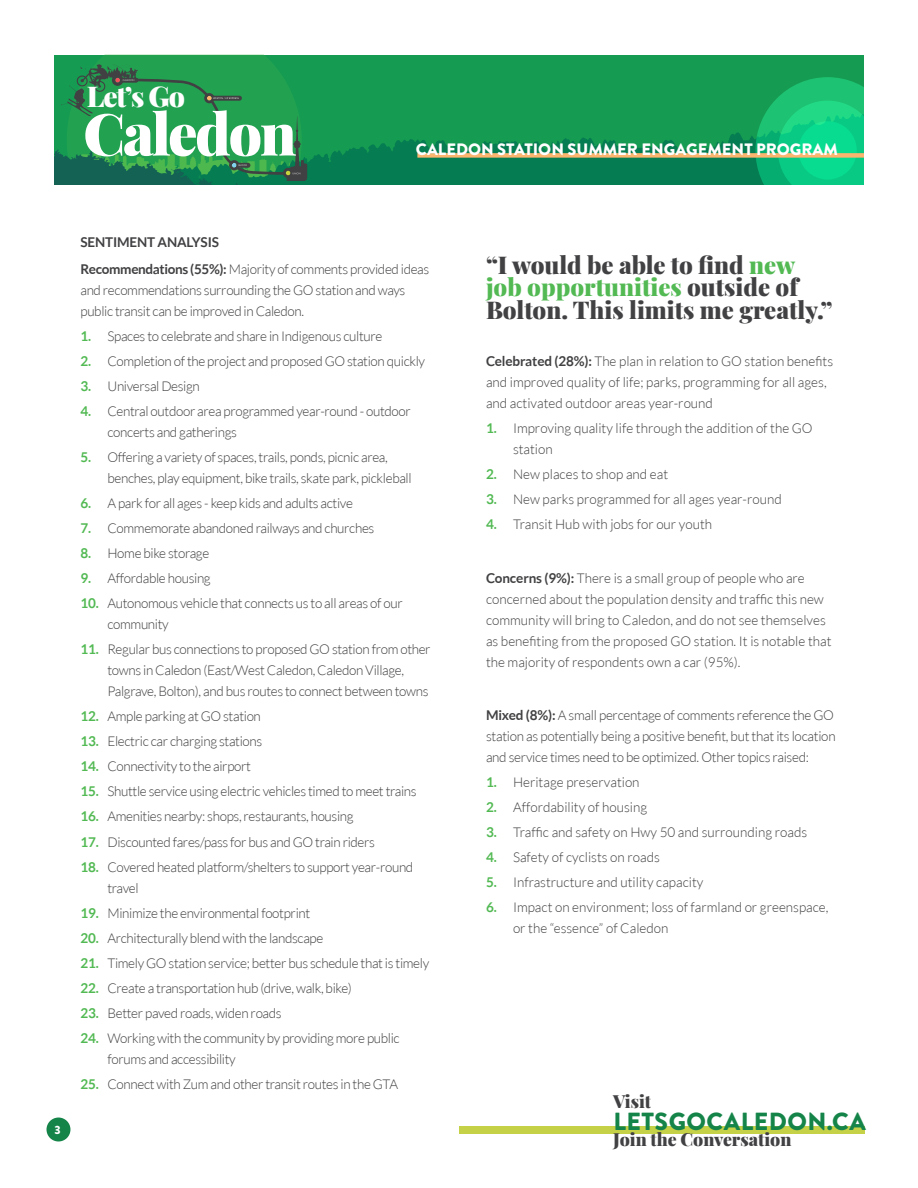
<style>
.page{position:relative;width:918px;height:1188px;background:#fff}
.page>*{position:absolute;margin:0;border:0;box-sizing:border-box;transform-origin:0 0}
.t1{font:58.2px "Playfair Display";letter-spacing:-.04em;color:#fff}
.t2{font:28.05px "Playfair Display";color:#fff}
.t3{font:900 24.75px "Brandon Grotesque";letter-spacing:.02em;color:#158449}
.p-10{font:24px/22.5px "Playfair Display";color:#414042}
.t4{font:17.7px "Playfair Display";color:#414042}
.t5{font:900 16.5px "Brandon Grotesque";color:#fff}
.p-10-2{font:300 13.5px/21px "Lato";letter-spacing:-.025em;color:#414042}
.p-10-3{font:300 13.5px/21px "Lato";color:#414042}
.p-10-4{font:700 13.5px "Lato";letter-spacing:-.01em;color:#414042}
.t6{font:900 12px "Brandon Grotesque";color:#fff}
.s1{font-weight:700}
.s2{font-weight:700;color:#52b953}
.s3{color:#52b953}
</style>
<div class="page">
<div style="left:54px;top:55px;width:810px;height:130px;background:#159c52"></div>
<svg style="left:542px;top:132px;width:213px;height:53px;fill:#057c51"></svg>
<svg style="left:54px;top:139px;width:488px;height:46px;background:#077f51"></svg>
<svg style="left:61px;top:54px;width:349px;height:131px"></svg>
<div style="left:459px;top:1126px;width:406px;height:8px;background:#c5d147"></div>
<svg style="left:755px;top:77px;width:109px;height:108px;background:#11c47a"></svg>
<div style="left:417px;top:153px;width:447px;height:5px;background:#fbb56f"></div>
<div style="left:47px;top:1118px;width:23px;height:24px;background:#158449;border-radius:50%"></div>
<h2 class="t2" style="left:87px;top:75px;width:100px">Let’s Go</h2>
<h1 class="t1" style="left:83px;top:88px;width:215px">Caledon</h1>
<p class="t5" style="left:416px;top:137px;width:423px">CALEDON STATION SUMMER ENGAGEMENT PROGRAM</p>
<p class="t6" style="left:55px;top:1121px;width:8px">3</p>
<p class="p-10-4" style="left:80px;top:234px;width:140px">SENTIMENT ANALYSIS</p>
<p class="p-10-2" style="left:80px;top:258px;width:350px"><span class="s1">Recommendations (55%):</span> Majority of comments provided ideas and recommendations surrounding the GO station and ways public transit can be improved in Caledon.</p>
<p class="p-10-2" style="left:80px;top:325px;width:303px"><span class="s2">1.</span> Spaces to celebrate and share in Indigenous culture</p>
<p class="p-10-2" style="left:80px;top:350px;width:346px"><span class="s2">2.</span> Completion of the project and proposed GO station quickly</p>
<p class="p-10-2" style="left:80px;top:376px;width:121px"><span class="s2">3.</span> Universal Design</p>
<p class="p-10-2" style="left:107px;top:401px;width:305px;text-indent:-27px"><span class="s2">4.</span> Central outdoor area programmed year-round - outdoor concerts and gatherings</p>
<p class="p-10-2" style="left:107px;top:447px;width:306px;text-indent:-27px"><span class="s2">5.</span> Offering a variety of spaces, trails, ponds, picnic area, benches, play equipment, bike trails, skate park, pickleball</p>
<p class="p-10-2" style="left:80px;top:493px;width:274px"><span class="s2">6.</span> A park for all ages - keep kids and adults active</p>
<p class="p-10-2" style="left:80px;top:518px;width:295px"><span class="s2">7.</span> Commemorate abandoned railways and churches</p>
<p class="p-10-2" style="left:80px;top:543px;width:130px"><span class="s2">8.</span> Home bike storage</p>
<p class="p-10-2" style="left:80px;top:568px;width:132px"><span class="s2">9.</span> Affordable housing</p>
<p class="p-10-2" style="left:107px;top:593px;width:297px;text-indent:-27px"><span class="s2">10.</span> Autonomous vehicle that connects us to all areas of our community</p>
<p class="p-10-2" style="left:107px;top:639px;width:325px;text-indent:-27px"><span class="s2">11.</span> Regular bus connections to proposed GO station from other towns in Caledon (East/West Caledon, Caledon Village,<br>Palgrave, Bolton), and bus routes to connect between towns</p>
<p class="p-10-2" style="left:80px;top:706px;width:182px"><span class="s2">12.</span> Ample parking at GO station</p>
<p class="p-10-2" style="left:80px;top:731px;width:183px"><span class="s2">13.</span> Electric car charging stations</p>
<p class="p-10-2" style="left:80px;top:756px;width:172px"><span class="s2">14.</span> Connectivity to the airport</p>
<p class="p-10-2" style="left:80px;top:781px;width:338px"><span class="s2">15.</span> Shuttle service using electric vehicles timed to meet trains</p>
<p class="p-10-2" style="left:80px;top:806px;width:275px"><span class="s2">16.</span> Amenities nearby: shops, restaurants, housing</p>
<p class="p-10-2" style="left:80px;top:831px;width:296px"><span class="s2">17.</span> Discounted fares/pass for bus and GO train riders</p>
<p class="p-10-2" style="left:107px;top:856px;width:307px;text-indent:-27px"><span class="s2">18.</span> Covered heated platform/shelters to support year-round travel</p>
<p class="p-10-2" style="left:80px;top:902px;width:231px"><span class="s2">19.</span> Minimize the environmental footprint</p>
<p class="p-10-2" style="left:80px;top:927px;width:244px"><span class="s2">20.</span> Architecturally blend with the landscape</p>
<p class="p-10-2" style="left:80px;top:952px;width:350px"><span class="s2">21.</span> Timely GO station service; better bus schedule that is timely</p>
<p class="p-10-2" style="left:80px;top:977px;width:273px"><span class="s2">22.</span> Create a transportation hub (drive, walk, bike)</p>
<p class="p-10-2" style="left:80px;top:1003px;width:203px"><span class="s2">23.</span> Better paved roads, widen roads</p>
<p class="p-10-2" style="left:107px;top:1028px;width:294px;text-indent:-27px"><span class="s2">24.</span> Working with the community by providing more public forums and accessibility</p>
<p class="p-10-2" style="left:80px;top:1074px;width:319px"><span class="s2">25.</span> Connect with Zum and other transit routes in the GTA</p>
<p class="p-10" style="left:486px;top:251px;width:348px">“I would be able to find <span class="s3">new job opportunities</span> outside of<br>Bolton. This limits me greatly.”</p>
<p class="p-10-3" style="left:486px;top:351px;width:349px"><span class="s1">Celebrated (28%):</span> The plan in relation to GO station benefits and improved quality of life; parks, programming for all ages, and activated outdoor areas year-round</p>
<p class="p-10-3" style="left:513px;top:418px;width:301px;text-indent:-27px"><span class="s2">1.</span> Improving quality life through the addition of the GO station</p>
<p class="p-10-3" style="left:486px;top:464px;width:184px"><span class="s2">2.</span> New places to shop and eat</p>
<p class="p-10-3" style="left:486px;top:489px;width:297px"><span class="s2">3.</span> New parks programmed for all ages year-round</p>
<p class="p-10-3" style="left:486px;top:514px;width:228px"><span class="s2">4.</span> Transit Hub with jobs for our youth</p>
<p class="p-10-3" style="left:486px;top:567px;width:347px"><span class="s1">Concerns (9%):</span> There is a small group of people who are concerned about the population density and traffic this new community will bring to Caledon, and do not see themselves as benefiting from the proposed GO station. It is notable that the majority of respondents own a car (95%).</p>
<p class="p-10-2" style="left:486px;top:704px;width:351px;text-align:justify"><span class="s1">Mixed (8%):</span> A small percentage of comments reference the GO station as potentially being a positive benefit, but that its location and service times need to be optimized. Other topics raised:</p>
<p class="p-10-3" style="left:486px;top:771px;width:155px"><span class="s2">1.</span> Heritage preservation</p>
<p class="p-10-3" style="left:486px;top:796px;width:163px"><span class="s2">2.</span> Affordability of housing</p>
<p class="p-10-3" style="left:486px;top:821px;width:323px"><span class="s2">3.</span> Traffic and safety on Hwy 50 and surrounding roads</p>
<p class="p-10-3" style="left:486px;top:847px;width:175px"><span class="s2">4.</span> Safety of cyclists on roads</p>
<p class="p-10-3" style="left:486px;top:872px;width:219px"><span class="s2">5.</span> Infrastructure and utility capacity</p>
<p class="p-10-3" style="left:513px;top:897px;width:317px;text-indent:-27px"><span class="s2">6.</span> Impact on environment; loss of farmland or greenspace, or the “essence” of Caledon</p>
<h3 class="t4" style="left:613px;top:1088px;width:39px">Visit</h3>
<h3 class="t3" style="left:613px;top:1104px;width:254px">LETSGOCALEDON.CA</h3>
<h3 class="t4" style="left:613px;top:1125px;width:180px">Join the Conversation</h3>
</div>
